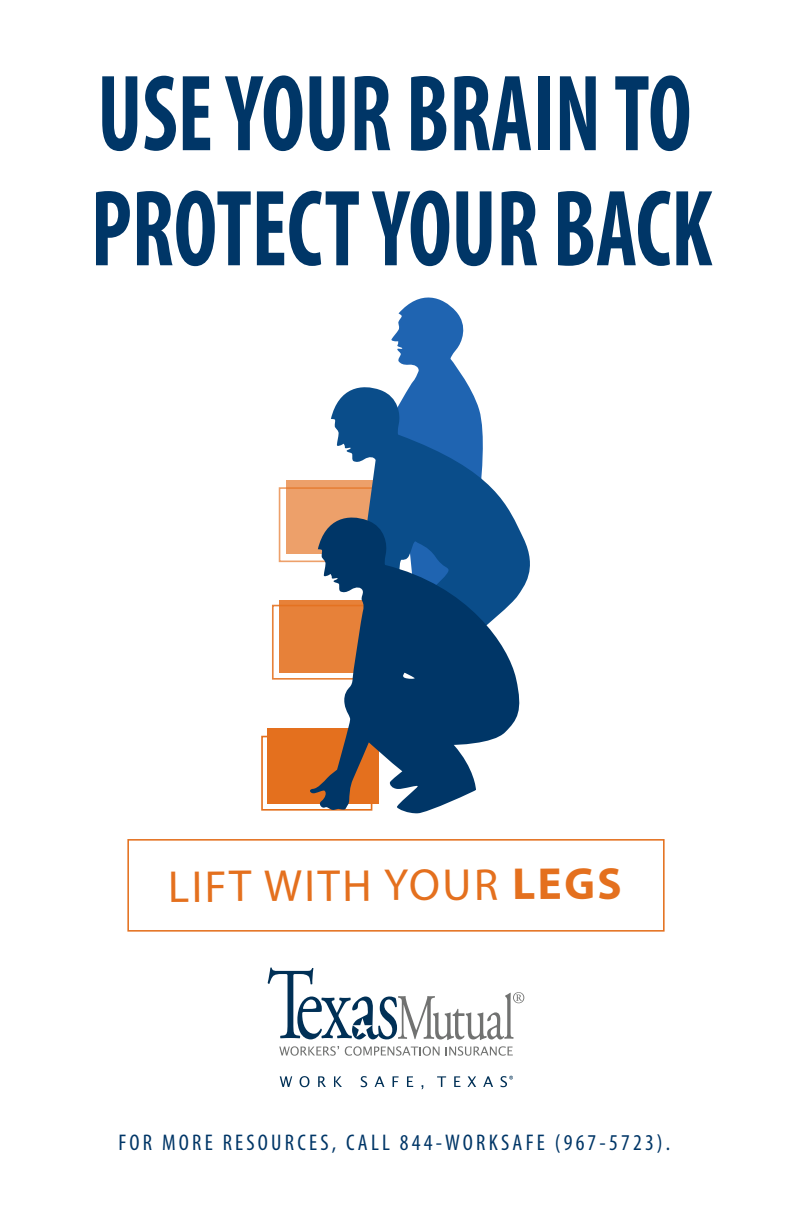
<style>
.page{position:relative;width:792px;height:1224px;background:#fff}
.page>*{position:absolute;margin:0;border:0;box-sizing:border-box;transform-origin:0 0}
.t1{font:700 condensed 109.6px/115.1px "Myriad Pro";color:#003667;scale:.82 1}
.t2{font:45px "Myriad Pro";letter-spacing:.045em;color:#e4701e}
.t3{font:condensed 22.7px "Myriad Pro";letter-spacing:.14em;color:#003667}
.s1{font-weight:700}
</style>
<div class="page">
<div style="left:261px;top:736px;width:111px;height:75px;border:2px solid #e4701e"></div>
<div style="left:272px;top:605px;width:111px;height:75px;border:2px solid #e4701e"></div>
<div style="left:268px;top:729px;width:111px;height:75px;background:#e4701e"></div>
<svg style="left:391px;top:297px;width:76px;height:86px"></svg>
<div style="left:280px;top:600px;width:88px;height:73px;background:#e78139"></div>
<div style="left:286px;top:480px;width:109px;height:73px;background:#eda06a"></div>
<svg style="left:331px;top:383px;width:199px;height:205px"></svg>
<svg style="left:308px;top:514px;width:215px;height:300px;fill:#003667"></svg>
<div style="left:127px;top:839px;width:538px;height:93px;border:2px solid #e4701e"></div>
<svg style="left:268px;top:968px;width:256px;height:72px"></svg>
<svg style="left:279px;top:1046px;width:60px;height:10px"></svg>
<svg style="left:345px;top:1046px;width:95px;height:10px"></svg>
<svg style="left:446px;top:1046px;width:67px;height:10px"></svg>
<svg style="left:280px;top:1076px;width:12px;height:11px"></svg>
<svg style="left:300px;top:1076px;width:9px;height:11px"></svg>
<svg style="left:318px;top:1076px;width:8px;height:11px"></svg>
<svg style="left:334px;top:1076px;width:8px;height:11px"></svg>
<svg style="left:361px;top:1076px;width:6px;height:11px"></svg>
<svg style="left:375px;top:1076px;width:9px;height:11px"></svg>
<svg style="left:393px;top:1076px;width:6px;height:11px"></svg>
<svg style="left:407px;top:1076px;width:6px;height:11px"></svg>
<svg style="left:437px;top:1076px;width:9px;height:11px"></svg>
<svg style="left:454px;top:1076px;width:6px;height:11px"></svg>
<svg style="left:467px;top:1076px;width:9px;height:11px"></svg>
<svg style="left:483px;top:1076px;width:10px;height:11px"></svg>
<svg style="left:501px;top:1076px;width:12px;height:11px"></svg>
<h1 class="t1" style="left:91px;top:54px;width:760px">USE YOUR BRAIN TO<br>PROTECT YOUR BACK</h1>
<h2 class="t2" style="left:168px;top:858px;width:456px">LIFT WITH YOUR <span class="s1">LEGS</span></h2>
<p class="t3" style="left:118px;top:1129px;width:553px">FOR MORE RESOURCES, CALL 844-WORKSAFE (967-5723).</p>
</div>
